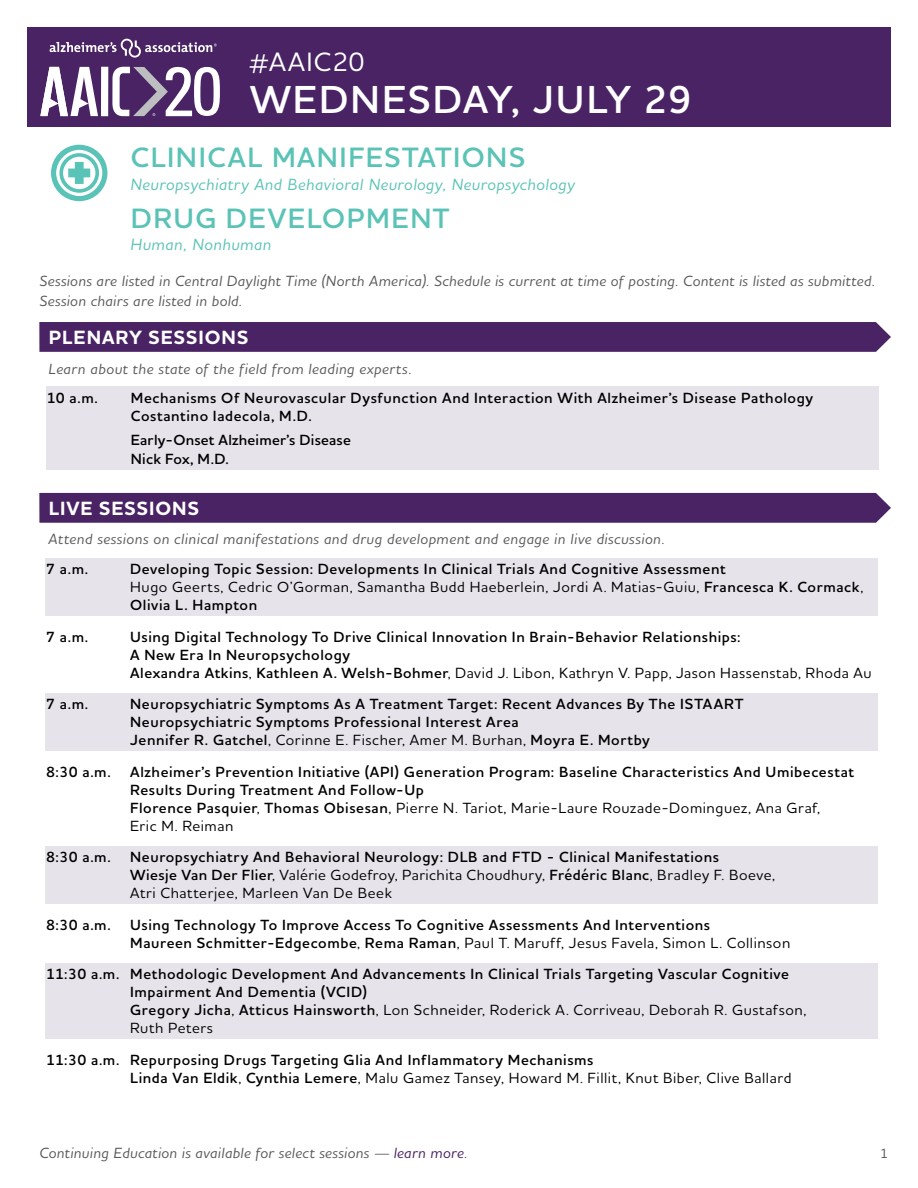
<style>
.page{position:relative;width:918px;height:1188px;background:#fff}
.page>*{position:absolute;margin:0;border:0;box-sizing:border-box;transform-origin:0 0}
.t1{font:600 39.75px "Houschka Alt Pro";letter-spacing:.05em;color:#fff}
.t2{font:600 28.5px "Houschka Alt Pro";letter-spacing:.05em;color:#5ac3b6}
.t3{font:500 27px "Houschka Alt Pro";letter-spacing:.05em;color:#fff}
.Time{font:700 19.5px "Houschka Alt Pro";letter-spacing:.05em;color:#fff}
.t4{font:italic 500 16.5px "Houschka Alt Pro";letter-spacing:.03em;color:#5ac3b6}
.Purple_Shading{font:600 15px/18px "Houschka Alt Pro";letter-spacing:.04em;color:#000}
.t5{font:italic 500 15px/19.5px "Houschka Alt Pro";letter-spacing:.03em;color:#58595b}
.Presentation_Number{font:600 15px/18px "Houschka Alt Pro";letter-spacing:.04em;color:#000}
.Presentation_Number-2{font:600 15px/19.5px "Houschka Alt Pro";letter-spacing:.015em;color:#000}
.t6{font:500 13.5px "Houschka Alt Pro";color:#58595b}
.s1{font-weight:500}
.s2{color:#492364}
</style>
<div class="page">
<div style="left:27px;top:27px;width:864px;height:99px;background:#492364"></div>
<svg style="left:50px;top:39px;width:167px;height:19px"></svg>
<div style="left:101px;top:67px;width:7px;height:49px;background:#fff"></div>
<svg style="left:40px;top:67px;width:58px;height:49px"></svg>
<svg style="left:112px;top:67px;width:108px;height:49px"></svg>
<svg style="left:51px;top:145px;width:56px;height:56px"></svg>
<div style="left:46px;top:387px;width:832px;height:83px;background:#e7e3ea"></div>
<div style="left:45px;top:559px;width:833px;height:57px;background:#e7e3ea"></div>
<div style="left:45px;top:694px;width:833px;height:57px;background:#e7e3ea"></div>
<div style="left:45px;top:847px;width:833px;height:57px;background:#e7e3ea"></div>
<div style="left:45px;top:964px;width:833px;height:75px;background:#e7e3ea"></div>
<div style="left:39px;top:322px;width:852px;height:30px;background:#492364"></div>
<div style="left:39px;top:493px;width:852px;height:30px;background:#492364"></div>
<h3 class="t3" style="left:250px;top:45px;width:117px">#AAIC20</h3>
<h1 class="t1" style="left:250px;top:73px;width:443px">WEDNESDAY, JULY 29</h1>
<p class="t2" style="left:131px;top:139px;width:396px">CLINICAL MANIFESTATIONS</p>
<p class="t4" style="left:130px;top:174px;width:446px">Neuropsychiatry And Behavioral Neurology, Neuropsychology</p>
<p class="t2" style="left:131px;top:200px;width:320px">DRUG DEVELOPMENT</p>
<p class="t4" style="left:130px;top:234px;width:142px">Human, Nonhuman</p>
<p class="t5" style="left:39px;top:271px;width:837px">Sessions are listed in Central Daylight Time (North America). Schedule is current at time of posting. Content is listed as submitted.<br>Session chairs are listed in bold.</p>
<p class="Time" style="left:49px;top:325px;width:201px">PLENARY SESSIONS</p>
<p class="t5" style="left:49px;top:359px;width:365px">Learn about the state of the field from leading experts.</p>
<p class="Presentation_Number" style="left:47px;top:388px;width:52px">10 a.m.</p>
<p class="Presentation_Number" style="left:131px;top:388px;width:684px">Mechanisms Of Neurovascular Dysfunction And Interaction With Alzheimer’s Disease Pathology<br>Costantino Iadecola, M.D.</p>
<p class="Presentation_Number-2" style="left:131px;top:430px;width:222px">Early-Onset Alzheimer’s Disease<br>Nick Fox, M.D.</p>
<p class="Time" style="left:49px;top:496px;width:152px">LIVE SESSIONS</p>
<p class="t5" style="left:49px;top:529px;width:618px">Attend sessions on clinical manifestations and drug development and engage in live discussion.</p>
<p class="Purple_Shading" style="left:46px;top:560px;width:43px">7 a.m.</p>
<p class="Purple_Shading" style="left:130px;top:560px;width:735px">Developing Topic Session: Developments In Clinical Trials And Cognitive Assessment<br><span class="s1">Hugo Geerts, Cedric O’Gorman, Samantha Budd Haeberlein, Jordi A. Matias-Guiu,</span> Francesca K. Cormack<span class="s1">,<br></span>Olivia L. Hampton</p>
<p class="Purple_Shading" style="left:46px;top:628px;width:43px">7 a.m.</p>
<p class="Purple_Shading" style="left:130px;top:628px;width:743px">Using Digital Technology To Drive Clinical Innovation In Brain-Behavior Relationships:<br>A New Era In Neuropsychology<br>Alexandra Atkins<span class="s1">,</span> Kathleen A. Welsh-Bohmer<span class="s1">, David J. Libon, Kathryn V. Papp, Jason Hassenstab, Rhoda Au</span></p>
<p class="Purple_Shading" style="left:46px;top:695px;width:43px">7 a.m.</p>
<p class="Purple_Shading" style="left:130px;top:695px;width:615px">Neuropsychiatric Symptoms As A Treatment Target: Recent Advances By The ISTAART<br>Neuropsychiatric Symptoms Professional Interest Area<br>Jennifer R. Gatchel<span class="s1">, Corinne E. Fischer, Amer M. Burhan,</span> Moyra E. Mortby</p>
<p class="Purple_Shading" style="left:46px;top:763px;width:66px">8:30 a.m.</p>
<p class="Purple_Shading" style="left:130px;top:763px;width:725px">Alzheimer’s Prevention Initiative (API) Generation Program: Baseline Characteristics And Umibecestat Results During Treatment And Follow-Up<br>Florence Pasquier<span class="s1">,</span> Thomas Obisesan<span class="s1">, Pierre N. Tariot, Marie-Laure Rouzade-Dominguez, Ana Graf,<br>Eric M. Reiman</span></p>
<p class="Purple_Shading" style="left:46px;top:848px;width:66px">8:30 a.m.</p>
<p class="Purple_Shading" style="left:130px;top:848px;width:647px">Neuropsychiatry And Behavioral Neurology: DLB and FTD - Clinical Manifestations<br>Wiesje Van Der Flier<span class="s1">, Valérie Godefroy, Parichita Choudhury,</span> Frédéric Blanc<span class="s1">, Bradley F. Boeve,<br>Atri Chatterjee, Marleen Van De Beek</span></p>
<p class="Purple_Shading" style="left:46px;top:916px;width:66px">8:30 a.m.</p>
<p class="Purple_Shading" style="left:130px;top:916px;width:662px">Using Technology To Improve Access To Cognitive Assessments And Interventions<br>Maureen Schmitter-Edgecombe<span class="s1">,</span> Rema Raman<span class="s1">, Paul T. Maruff, Jesus Favela, Simon L. Collinson</span></p>
<p class="Purple_Shading" style="left:130px;top:965px;width:678px;text-indent:-84px">11:30 a.m. Methodologic Development And Advancements In Clinical Trials Targeting Vascular Cognitive Impairment And Dementia (VCID)<br>Gregory Jicha<span class="s1">,</span> Atticus Hainsworth<span class="s1">, Lon Schneider, Roderick A. Corriveau, Deborah R. Gustafson, Ruth Peters</span></p>
<p class="Purple_Shading" style="left:130px;top:1051px;width:663px;text-indent:-84px">11:30 a.m. Repurposing Drugs Targeting Glia And Inflammatory Mechanisms<br>Linda Van Eldik<span class="s1">,</span> Cynthia Lemere<span class="s1">, Malu Gamez Tansey, Howard M. Fillit, Knut Biber, Clive Ballard</span></p>
<p class="t5" style="left:39px;top:1143px;width:430px">Continuing Education is available for select sessions — <span class="s2">learn more</span>.</p>
<p class="t6" style="left:880px;top:1145px;width:10px">1</p>
</div>
